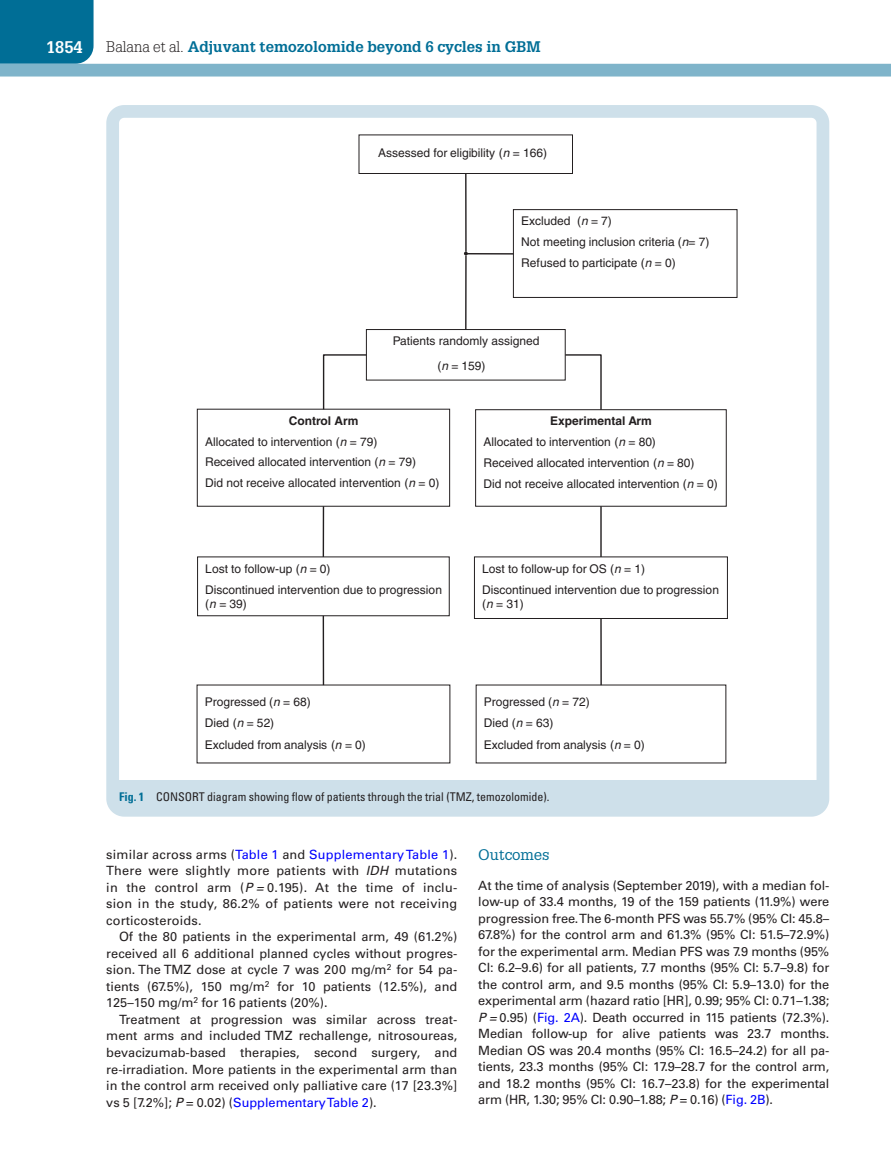
<style>
.page{position:relative;width:891px;height:1175px;background:#fff}
.page>*{position:absolute;margin:0;border:0;box-sizing:border-box;transform-origin:0 0}
.t1{font:700 16.5px "Glypha LT Std";color:#fff}
.t2{font:700 15px "Glypha LT Std";color:#006e96}
.t3{font:15px "Glypha LT Std";color:#006e96}
.t4{font:12.75px/16.5px "Univers LT Std";color:#231f20;text-align:justify}
.t5{font:12px/20.9px "Helvetica";color:#231f20}
.t6{font:condensed 12px "Univers LT Std";color:#231f20}
.s1{font-weight:300;color:#231f20}
.s2{font-style:italic}
.s3{font-weight:700}
.s4{font-weight:700;color:#006e96}
.s5{color:#00f}
</style>
<div class="page">
<div style="left:0;top:0;width:94px;height:64px;background:#006e96"></div>
<div style="left:0;top:64px;width:891px;height:12px;background:#7fb4ca"></div>
<div style="left:110px;top:780px;width:716px;height:28px;background:#cee0ea"></div>
<div style="left:513px;top:209px;width:224px;height:89px;border:1px solid #231f20"></div>
<div style="left:197px;top:556px;width:253px;height:60px;border:1px solid #231f20"></div>
<div style="left:474px;top:556px;width:254px;height:63px;border:1px solid #231f20"></div>
<div style="left:475px;top:409px;width:252px;height:97px;border:1px solid #231f20"></div>
<svg style="left:322px;top:172px;width:281px;height:514px"></svg>
<hr style="left:466px;top:253px;width:47px;height:1px;background:#231f20">
<svg style="left:564px;top:353px;width:38px;height:58px"></svg>
<svg style="left:464px;top:251px;width:4px;height:4px"></svg>
<hr style="left:465px;top:255px;width:2px;height:74px;background:#231f20">
<div style="left:106px;top:105px;width:723px;height:711px;border:13px solid #cee0ea;border-radius:12px"></div>
<p class="t1" style="left:46px;top:37px;width:38px">1854</p>
<p class="t2" style="left:106px;top:37px;width:436px"><span class="s1">Balana et al.</span> Adjuvant temozolomide beyond 6 cycles in GBM</p>
<p class="t5" style="left:378px;top:143px;width:171px">Assessed for eligibility (<span class="s2">n</span> = 166)</p>
<p class="t5" style="left:521px;top:210px;width:190px">Excluded (<span class="s2">n</span> = 7)<br>Not meeting inclusion criteria (<span class="s2">n</span>= 7)<br>Refused to participate (<span class="s2">n</span> = 0)</p>
<p class="t5" style="left:437px;top:328px;width:104px;line-height:25px;text-indent:-45px">Patients randomly assigned (<span class="s2">n</span> = 159)</p>
<p class="t5" style="left:205px;top:410px;width:236px;text-indent:84px"><span class="s3">Control Arm<br></span>Allocated to intervention (<span class="s2">n</span> = 79)<br>Received allocated intervention (<span class="s2">n</span> = 79)<br>Did not receive allocated intervention (<span class="s2">n</span> = 0)</p>
<p class="t5" style="left:205px;top:558px;width:238px">Lost to follow-up (<span class="s2">n</span> = 0)<br>Discontinued intervention due to progression</p>
<p class="t5" style="left:205px;top:594px;width:43px">(<span class="s2">n</span> = 39)</p>
<p class="t5" style="left:205px;top:691px;width:163px;line-height:21.6px">Progressed (<span class="s2">n</span> = 68)<br>Died (<span class="s2">n</span> = 52)<br>Excluded from analysis (<span class="s2">n</span> = 0)</p>
<p class="t5" style="left:484px;top:410px;width:236px;text-indent:67px"><span class="s3">Experimental Arm<br></span>Allocated to intervention (<span class="s2">n</span> = 80)<br>Received allocated intervention (<span class="s2">n</span> = 80)<br>Did not receive allocated intervention (<span class="s2">n</span> = 0)</p>
<p class="t5" style="left:482px;top:558px;width:238px">Lost to follow-up for OS (<span class="s2">n</span> = 1)<br>Discontinued intervention due to progression</p>
<p class="t5" style="left:482px;top:594px;width:43px">(<span class="s2">n</span> = 31)</p>
<p class="t5" style="left:484px;top:691px;width:162px;line-height:21.6px">Progressed (<span class="s2">n</span> = 72)<br>Died (<span class="s2">n</span> = 63)<br>Excluded from analysis (<span class="s2">n</span> = 0)</p>
<p class="t6" style="left:119px;top:789px;width:432px"><span class="s4">Fig. 1</span> CONSORT diagram showing flow of patients through the trial (TMZ, temozolomide).</p>
<p class="t4" style="left:106px;top:846px;width:353px">similar across arms (<span class="s5">Table 1</span> and <span class="s5">Supplementary Table 1</span>).<br>There were slightly more patients with <span class="s2">IDH</span> mutations in the control arm (<span class="s2">P =</span> 0.195). At the time of inclu&shy;sion in the study, 86.2% of patients were not receiving corticosteroids.</p>
<p class="t4" style="left:106px;top:928px;width:353px;text-indent:13px">Of the 80 patients in the experimental arm, 49 (61.2%) received all 6 additional planned cycles without progres&shy;sion. The TMZ dose at cycle 7 was 200 mg/m<sup>2</sup> for 54 pa&shy;tients (67.5%), 150 mg/m<sup>2</sup> for 10 patients (12.5%), and 125–150 mg/m<sup>2</sup> for 16 patients (20%).</p>
<p class="t4" style="left:106px;top:1011px;width:353px;text-indent:13px">Treatment at progression was similar across treat&shy;ment arms and included TMZ rechallenge, nitrosoureas, bevacizumab-based therapies, second surgery, and re-irradiation. More patients in the experimental arm than in the control arm received only palliative care (17 [23.3%] vs 5 [7.2%]; <span class="s2">P</span> = 0.02) (<span class="s5">Supplementary Table 2</span>).</p>
<p class="t3" style="left:478px;top:846px;width:73px">Outcomes</p>
<p class="t4" style="left:478px;top:877px;width:353px">At the time of analysis (September 2019), with a median fol&shy;low-up of 33.4 months, 19 of the 159 patients (11.9%) were progression free. The 6-month PFS was 55.7% (95% CI: 45.8– 67.8%) for the control arm and 61.3% (95% CI: 51.5–72.9%) for the experimental arm. Median PFS was 7.9 months (95% CI: 6.2–9.6) for all patients, 7.7 months (95% CI: 5.7–9.8) for the control arm, and 9.5 months (95% CI: 5.9–13.0) for the experimental arm (hazard ratio [HR], 0.99; 95% CI: 0.71–1.38; <span class="s2">P =</span> 0.95) (<span class="s5">Fig. 2A</span>). Death occurred in 115 patients (72.3%).<br>Median follow-up for alive patients was 23.7 months.<br>Median OS was 20.4 months (95% CI: 16.5–24.2) for all pa&shy;tients, 23.3 months (95% CI: 17.9–28.7 for the control arm, and 18.2 months (95% CI: 16.7–23.8) for the experimental arm (HR, 1.30; 95% CI: 0.90–1.88; <span class="s2">P</span> = 0.16) (<span class="s5">Fig. 2B</span>).</p>
</div>
